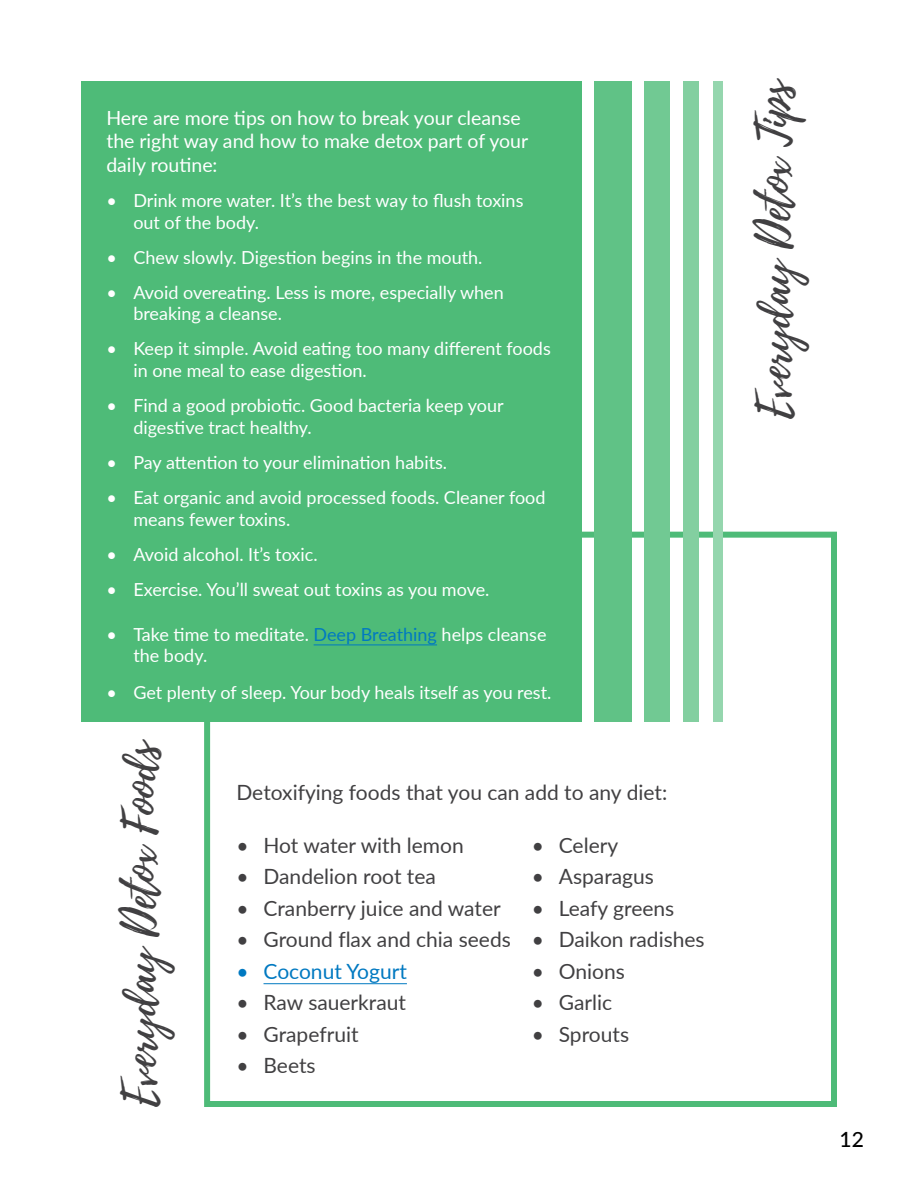
<style>
.page{position:relative;width:918px;height:1188px;background:#fff}
.page>*{position:absolute;margin:0;border:0;box-sizing:border-box;transform-origin:0 0}
.t1{font:45px "Playlist Script";color:#414042}
.t2{font:21px "Lato";color:#414042}
.t3{font:21px "Lato";color:#0079c1}
.t4{font:500 21px "Lato";color:#000}
.t5{font:19.5px/23.4px "Lato";color:#fff}
.t6{font:18px/21.6px "Lato";color:#fff}
.s1{color:#0079c1}
</style>
<div class="page">
<div style="left:204px;top:532px;width:633px;height:575px;border:6px solid #4ebb78"></div>
<div style="left:81px;top:81px;width:500px;height:640px;background:#4ebb78"></div>
<div style="left:594px;top:81px;width:37px;height:640px;background:#60c286"></div>
<div style="left:644px;top:81px;width:26px;height:640px;background:#71c993"></div>
<div style="left:683px;top:81px;width:16px;height:640px;background:#83cfa0"></div>
<div style="left:713px;top:81px;width:10px;height:640px;background:#95d6ae"></div>
<hr style="left:314px;top:645px;width:123px;height:1px;background:#0079c1">
<hr style="left:264px;top:983px;width:143px;height:1px;background:#0079c1">
<p class="t5" style="left:106px;top:105px;width:423px">Here are more tips on how to break your cleanse the right way and how to make detox part of your daily routine:</p>
<p class="t6" style="left:133px;top:189px;width:392px;text-indent:-27px">• Drink more water. It’s the best way to flush toxins out of the body.</p>
<p class="t6" style="left:106px;top:246px;width:378px">• Chew slowly. Digestion begins in the mouth.</p>
<p class="t6" style="left:133px;top:281px;width:372px;text-indent:-27px">• Avoid overeating. Less is more, especially when breaking a cleanse.</p>
<p class="t6" style="left:133px;top:337px;width:419px;text-indent:-27px">• Keep it simple. Avoid eating too many different foods in one meal to ease digestion.</p>
<p class="t6" style="left:133px;top:394px;width:372px;text-indent:-27px">• Find a good probiotic. Good bacteria keep your digestive tract healthy.</p>
<p class="t6" style="left:106px;top:451px;width:342px">• Pay attention to your elimination habits.</p>
<p class="t6" style="left:133px;top:486px;width:414px;text-indent:-27px">• Eat organic and avoid processed foods. Cleaner food means fewer toxins.</p>
<p class="t6" style="left:106px;top:543px;width:213px">• Avoid alcohol. It’s toxic.</p>
<p class="t6" style="left:106px;top:578px;width:385px">• Exercise. You’ll sweat out toxins as you move.</p>
<p class="t6" style="left:133px;top:623px;width:415px;text-indent:-27px">• Take time to meditate. <span class="s1">Deep Breathing</span> helps cleanse the body.</p>
<p class="t6" style="left:106px;top:681px;width:447px">• Get plenty of sleep. Your body heals itself as you rest.</p>
<h1 class="t1" style="left:108px;top:1107px;width:373px;rotate:-90deg">Everyday Detox Foods</h1>
<p class="t2" style="left:237px;top:777px;width:432px">Detoxifying foods that you can add to any diet:</p>
<p class="t2" style="left:237px;top:830px;width:229px">• Hot water with lemon</p>
<p class="t2" style="left:237px;top:862px;width:201px">• Dandelion root tea</p>
<p class="t2" style="left:237px;top:893px;width:266px">• Cranberry juice and water</p>
<p class="t2" style="left:237px;top:925px;width:276px">• Ground flax and chia seeds</p>
<p class="t3" style="left:237px;top:956px;width:172px">• Coconut Yogurt</p>
<p class="t2" style="left:237px;top:988px;width:171px">• Raw sauerkraut</p>
<p class="t2" style="left:237px;top:1019px;width:124px">• Grapefruit</p>
<p class="t2" style="left:237px;top:1051px;width:81px">• Beets</p>
<p class="t2" style="left:532px;top:830px;width:88px">• Celery</p>
<p class="t2" style="left:532px;top:862px;width:124px">• Asparagus</p>
<p class="t2" style="left:532px;top:893px;width:144px">• Leafy greens</p>
<p class="t2" style="left:532px;top:925px;width:174px">• Daikon radishes</p>
<p class="t2" style="left:532px;top:956px;width:95px">• Onions</p>
<p class="t2" style="left:532px;top:988px;width:82px">• Garlic</p>
<p class="t2" style="left:532px;top:1019px;width:99px">• Sprouts</p>
<h1 class="t1" style="left:742px;top:419px;width:346px;rotate:-90deg">Everyday Detox Tips</h1>
<p class="t4" style="left:840px;top:1125px;width:26px">12</p>
</div>
